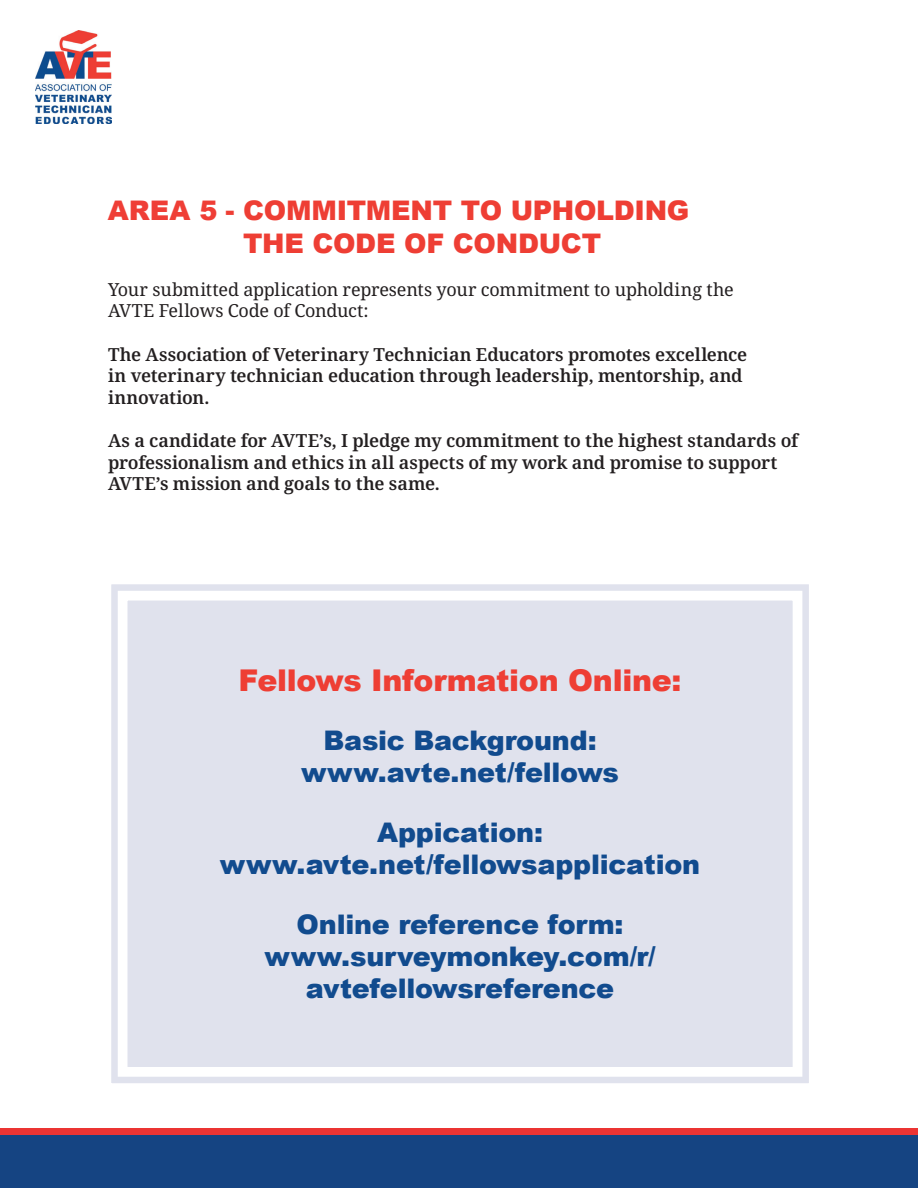
<style>
.page{position:relative;width:918px;height:1188px;background:#fff}
.page>*{position:absolute;margin:0;border:0;box-sizing:border-box;transform-origin:0 0}
.t1{font:900 30px "Arial";letter-spacing:-.01em;color:#ee3e34}
.t2{font:900 27px/32.4px "Arial";letter-spacing:-.01em;color:#114b8e;text-align:center}
.t3{font:900 27px/32.4px "Arial";letter-spacing:-.01em;color:#ee3e34}
.t4{font:900 27px "Arial";color:#ef3e36}
.t5{font:600 18px/21.6px "Noto Serif";letter-spacing:-.005em;color:#231f20}
.t6{font:18px/21.6px "Noto Serif";letter-spacing:-.015em;color:#231f20}
</style>
<div class="page">
<div style="left:0;top:1128px;width:918px;height:43px;background:#eb3433"></div>
<div style="left:0;top:1136px;width:918px;height:52px;background:#154482"></div>
<img style="left:35px;top:30px;width:76px;height:94px">
<div style="left:111px;top:584px;width:698px;height:499px;background:#e0e2ed"></div>
<div style="left:118px;top:591px;width:684px;height:486px;border:10px solid #fff"></div>
<p class="t4" style="left:108px;top:190px;width:111px">AREA 5</p>
<p class="t3" style="left:243px;top:194px;width:448px;text-indent:-44px">4 - COMMITMENT TO UPHOLDING<br>THE CODE OF CONDUCT</p>
<p class="t6" style="left:108px;top:279px;width:627px">Your submitted application represents your commitment to upholding the<br>AVTE Fellows Code of Conduct:</p>
<p class="t5" style="left:108px;top:344px;width:641px">The Association of Veterinary Technician Educators promotes excellence in veterinary technician education through leadership, mentorship, and innovation.</p>
<p class="t5" style="left:108px;top:430px;width:692px">As a candidate for AVTE’s, I pledge my commitment to the highest standards of professionalism and ethics in all aspects of my work and promise to support<br>AVTE’s mission and goals to the same.</p>
<p class="t1" style="left:239px;top:658px;width:445px">Fellows Information Online:</p>
<p class="t2" style="left:301px;top:723px;width:319px">Basic Background: www.avte.net/fellows</p>
<p class="t2" style="left:220px;top:815px;width:482px">Appication: www.avte.net/fellowsapplication</p>
<p class="t2" style="left:265px;top:907px;width:392px">Online reference form: www.surveymonkey.com/r/ avtefellowsreference</p>
</div>
